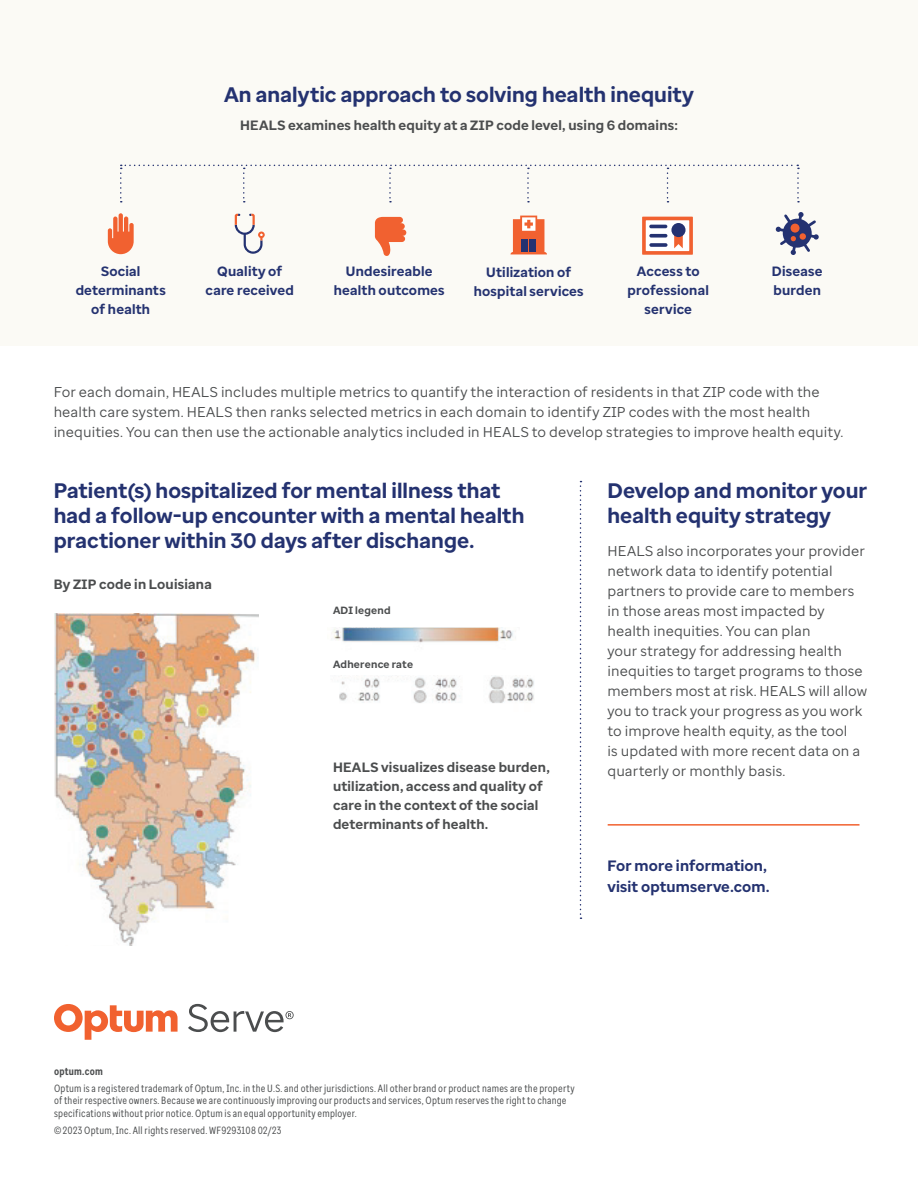
<style>
.page{position:relative;width:918px;height:1188px;background:#fff}
.page>*{position:absolute;margin:0;border:0;box-sizing:border-box;transform-origin:0 0}
.t1{font:700 21px/25.2px "Optum Sans";letter-spacing:.005em;color:#243270}
.t2{font:700 15px/21px "Optum Sans";letter-spacing:.01em;color:#243270}
.t3{font:14.25px/20px "Optum Sans";letter-spacing:.005em;color:#4b4d4e}
.t4{font:700 13.5px/18.9px "Optum Sans";letter-spacing:.015em;color:#4b4d4e}
.t5{font:700 13.5px/18.9px "Optum Sans";letter-spacing:.015em;color:#243270;text-align:center}
.t6{font:10.5px/12.6px "Optum Sans Cond";letter-spacing:.02em;color:#4b4d4e}
.t7{font:700 10.5px "Optum Sans";letter-spacing:.02em;color:#4b4d4e}
.t8{font:700 10.5px "Optum Sans Cond";letter-spacing:.02em;color:#4b4d4e}
</style>
<div class="page">
<div style="left:0;top:0;width:918px;height:345px;background:#fbfaf5"></div>
<img style="left:54px;top:614px;width:204px;height:332px">
<img style="left:332px;top:627px;width:182px;height:16px">
<img style="left:339px;top:676px;width:195px;height:27px">
<hr style="left:608px;top:824px;width:252px;height:2px;background:#f1612f">
<svg style="left:511px;top:216px;width:36px;height:38px"></svg>
<div style="left:521px;top:240px;width:7px;height:12px;background:#243271"></div>
<div style="left:530px;top:240px;width:6px;height:12px;background:#243271"></div>
<svg style="left:580px;top:481px;width:1px;height:438px"></svg>
<svg style="left:642px;top:217px;width:51px;height:38px"></svg>
<div style="left:671px;top:223px;width:15px;height:14px;background:#243271;border-radius:50%"></div>
<svg style="left:649px;top:234px;width:18px;height:4px"></svg>
<svg style="left:649px;top:243px;width:19px;height:4px"></svg>
<hr style="left:649px;top:225px;width:18px;height:3px;background:#243271;border-radius:2px">
<svg style="left:235px;top:214px;width:30px;height:40px"></svg>
<svg style="left:775px;top:212px;width:44px;height:43px"></svg>
<svg style="left:108px;top:213px;width:26px;height:41px"></svg>
<svg style="left:120px;top:165px;width:679px;height:37px"></svg>
<svg style="left:375px;top:217px;width:31px;height:39px"></svg>
<svg style="left:188px;top:1004px;width:106px;height:28px"></svg>
<svg style="left:54px;top:1004px;width:124px;height:36px"></svg>
<h1 class="t1" style="left:224px;top:82px;width:471px">An analytic approach to solving health inequity</h1>
<p class="t4" style="left:240px;top:116px;width:439px">HEALS examines health equity at a ZIP code level, using 6 domains:</p>
<p class="t5" style="left:206px;top:262px;width:90px">Quality of care received</p>
<p class="t5" style="left:334px;top:262px;width:112px">Undesireable health outcomes</p>
<p class="t5" style="left:76px;top:262px;width:92px">Social determinants of health</p>
<p class="t5" style="left:772px;top:262px;width:52px;text-align:left">Disease burden</p>
<p class="t5" style="left:628px;top:262px;width:83px">Access to professional service</p>
<p class="t5" style="left:474px;top:263px;width:111px">Utilization of hospital services</p>
<p class="t3" style="left:54px;top:382px;width:791px">For each domain, HEALS includes multiple metrics to quantify the interaction of residents in that ZIP code with the health care system. HEALS then ranks selected metrics in each domain to identify ZIP codes with the most health inequities. You can then use the actionable analytics included in HEALS to develop strategies to improve health equity.</p>
<h1 class="t1" style="left:54px;top:478px;width:472px">Patient(s) hospitalized for mental illness that had a follow-up encounter with a mental health practioner within 30 days after dischange.</h1>
<p class="t4" style="left:54px;top:575px;width:160px">By ZIP code in Louisiana</p>
<p class="t7" style="left:333px;top:603px;width:59px">ADI legend</p>
<p class="t7" style="left:333px;top:658px;width:82px">Adherence rate</p>
<h1 class="t1" style="left:608px;top:478px;width:261px">Develop and monitor your health equity strategy</h1>
<p class="t3" style="left:608px;top:541px;width:261px">HEALS also incorporates your provider network data to identify potential partners to provide care to members in those areas most impacted by health inequities. You can plan<br>your strategy for addressing health inequities to target programs to those members most at risk. HEALS will allow you to track your progress as you work to improve health equity, as the tool<br>is updated with more recent data on a</p>
<p class="t4" style="left:333px;top:758px;width:218px">HEALS visualizes disease burden,</p>
<p class="t3" style="left:608px;top:761px;width:180px">quarterly or monthly basis.</p>
<p class="t4" style="left:333px;top:777px;width:211px">utilization, access and quality of care in the context of the social determinants of health.</p>
<p class="t2" style="left:608px;top:855px;width:164px">For more information, visit optumserve.com.</p>
<p class="t8" style="left:54px;top:1064px;width:50px">optum.com</p>
<p class="t6" style="left:54px;top:1082px;width:522px">Optum is a registered trademark of Optum, Inc. in the U.S. and other jurisdictions. All other brand or product names are the property of their respective owners. Because we are continuously improving our products and services, Optum reserves the right to change specifications without prior notice. Optum is an equal opportunity employer.</p>
<p class="t6" style="left:54px;top:1124px;width:229px">© 2023 Optum, Inc. All rights reserved. WF9293108 02/23</p>
</div>
